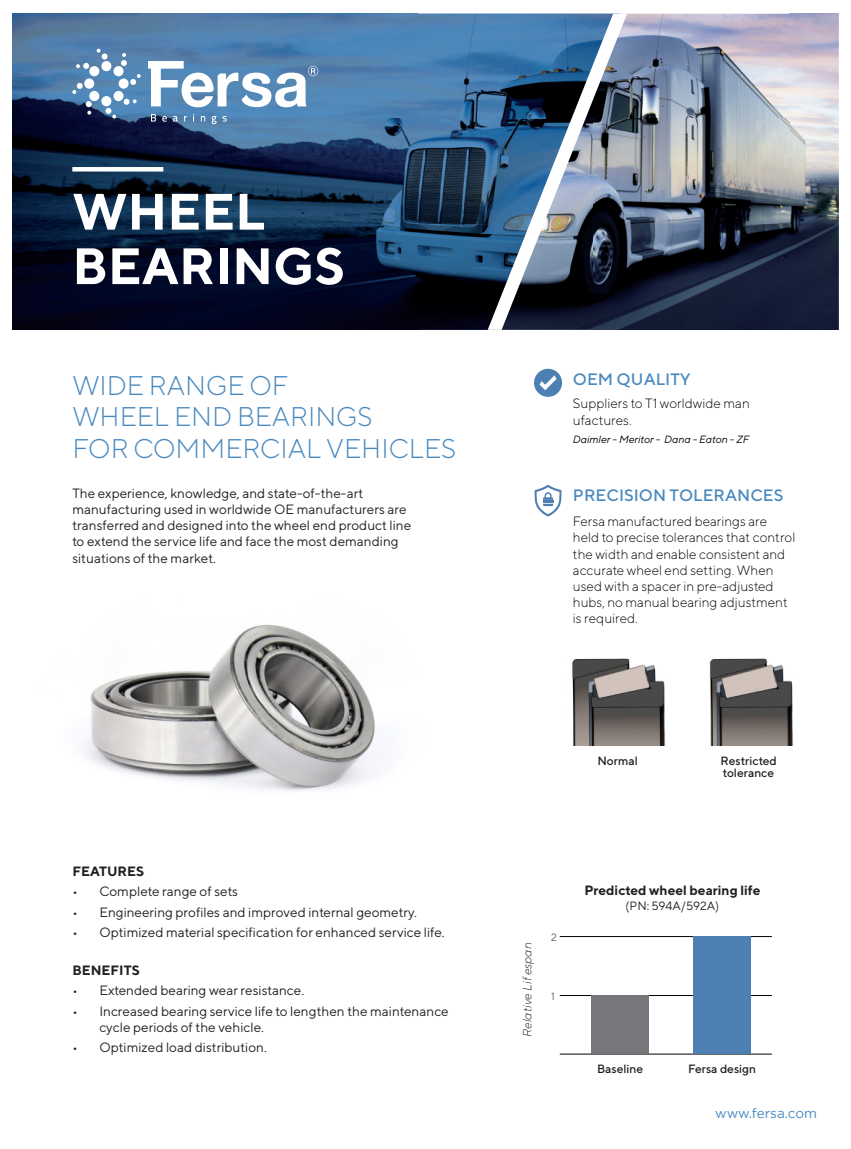
<style>
.page{position:relative;width:851px;height:1149px;background:#fff}
.page>*{position:absolute;margin:0;border:0;box-sizing:border-box;transform-origin:0 0}
.t1{font:700 51px/54.4px "TT Norms";color:#fff}
.t2{font:300 27px/31.5px "TT Norms";color:#4a89be}
.t3{font:500 16.5px "TT Norms";color:#4a89be}
.t4{font:13.5px/16.2px "TT Norms";color:#231f20}
.t5{font:300 13.5px/16.2px "TT Norms";color:#000}
.t6{font:700 13.5px "TT Norms";color:#231f20}
.t7{font:13.5px "Gotham";letter-spacing:-.005em;color:#4a89be}
.t8{font:500 12px/12px "TT Norms";color:#231f20}
.t9{font:italic 300 12px "TT Norms";color:#231f20}
.t10{font:12px "TT Norms";color:#231f20}
.t11{font:italic 10.5px "TT Norms";color:#000}
.t12{font:300 10.5px "TT Norms";color:#231f20}
</style>
<div class="page">
<img style="left:627px;top:14px;width:211px;height:316px">
<img style="left:12px;top:14px;width:475px;height:105px">
<img style="left:12px;top:119px;width:475px;height:105px">
<img style="left:12px;top:224px;width:475px;height:106px">
<img style="left:487px;top:14px;width:140px;height:316px">
<img style="left:572px;top:658px;width:93px;height:87px">
<svg style="left:148px;top:61px;width:170px;height:46px"></svg>
<svg style="left:151px;top:114px;width:76px;height:10px"></svg>
<svg style="left:72px;top:49px;width:69px;height:69px"></svg>
<svg style="left:534px;top:484px;width:27px;height:32px"></svg>
<svg style="left:534px;top:368px;width:28px;height:29px"></svg>
<img style="left:85px;top:624px;width:298px;height:167px">
<hr style="left:72px;top:167px;width:91px;height:4px;background:#fff">
<hr style="left:559px;top:936px;width:212px;height:1px;background:#000">
<hr style="left:559px;top:1053px;width:212px;height:1px;background:#000">
<hr style="left:559px;top:994px;width:212px;height:1px;background:#000">
<div style="left:693px;top:936px;width:57px;height:117px;background:#4d7fb3"></div>
<div style="left:591px;top:995px;width:57px;height:58px;background:#76787b"></div>
<img style="left:709px;top:658px;width:84px;height:87px">
<h1 class="t1" style="left:72px;top:183px;width:274px">wheel bearings</h1>
<h2 class="t2" style="left:72px;top:369px;width:385px">wide range of<br>wheel end bearings<br>for commercial vehicles</h2>
<p class="t3" style="left:573px;top:368px;width:119px">OEM QUALITY</p>
<p class="t3" style="left:573px;top:484px;width:109px">precision tole</p>
<p class="t3" style="left:713px;top:484px;width:71px">rances</p>
<p class="t5" style="left:573px;top:395px;width:178px">Suppliers to T1 worldwide man ufactures.</p>
<p class="t11" style="left:573px;top:433px;width:178px">Daimler - Meritor - Dana - Eaton - ZF</p>
<p class="t4" style="left:72px;top:484px;width:340px">The experience, knowledge, and state-of-the-art manufacturing used in worldwide OE manufacturers are transferred and designed into the wheel end product line to extend the service life and face the most demanding situations of the market.</p>
<p class="t5" style="left:573px;top:513px;width:224px">Fersa manufactured bearings are held to precise tolerances that control the width and enable consistent and accurate wheel end setting. When used with a spacer in pre-adjusted hubs, no manual bearing adjustment is required.</p>
<p class="t6" style="left:72px;top:862px;width:55px">FEATURES</p>
<p class="t4" style="left:72px;top:882px;width:167px">• Complete range of sets</p>
<p class="t4" style="left:72px;top:903px;width:346px">• Engineering profiles and improved internal geometry.</p>
<p class="t4" style="left:72px;top:923px;width:374px">• Optimized material specification for enhanced service life.</p>
<p class="t6" style="left:72px;top:961px;width:11px">BENE</p>
<p class="t6" style="left:110px;top:961px;width:30px">FITS</p>
<p class="t4" style="left:72px;top:981px;width:233px">• Extended bearing wear resistance.</p>
<p class="t4" style="left:99px;top:1002px;width:351px;text-indent:-27px">• Increased bearing service life to lengthen the maintenance cycle periods of the vehicle.</p>
<p class="t4" style="left:72px;top:1038px;width:196px">• Optimized load distribution.</p>
<p class="t8" style="left:597px;top:754px;width:42px">Normal</p>
<p class="t8" style="left:720px;top:754px;width:58px">Restricted tolerance</p>
<p class="t9" style="left:519px;top:1036px;width:96px;rotate:-90deg">Relative Lif espan</p>
<p class="t12" style="left:551px;top:930px;width:7px">2</p>
<p class="t12" style="left:551px;top:989px;width:5px">1</p>
<p class="t6" style="left:584px;top:881px;width:178px">Predicted wheel bearing life</p>
<p class="t10" style="left:625px;top:897px;width:95px">(PN: 594A/592A)</p>
<p class="t8" style="left:597px;top:1062px;width:48px">Baseline</p>
<p class="t8" style="left:688px;top:1062px;width:69px">Fersa design</p>
<p class="t7" style="left:715px;top:1104px;width:103px">www.fersa.com</p>
</div>
